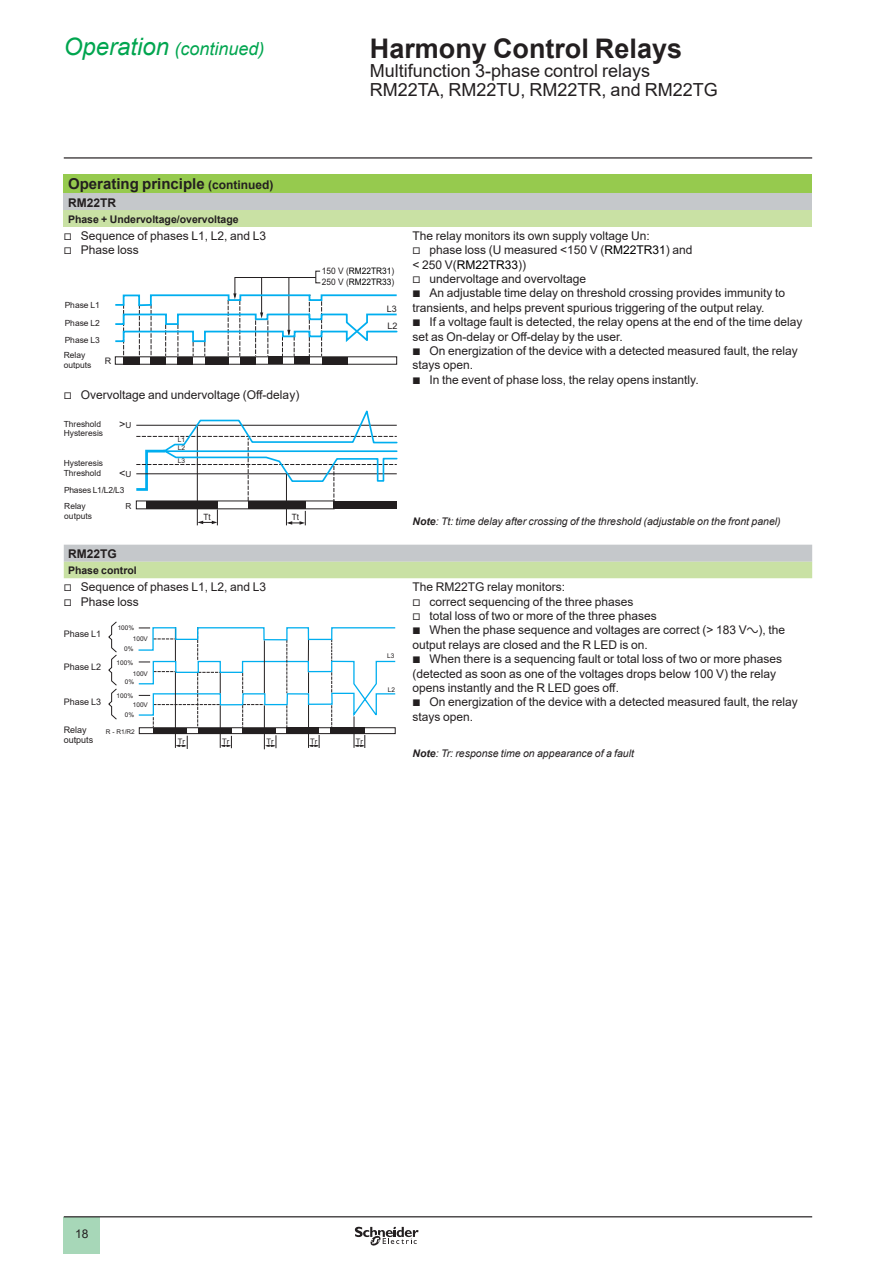
<style>
.page{position:relative;width:893px;height:1263px;background:#fff}
.page>*{position:absolute;margin:0;border:0;box-sizing:border-box;transform-origin:0 0}
.t1{font:700 27px "Arial";color:#231f20}
.t2{font:18px/19px "Arial";color:#231f20}
.t3{font:italic 18px "Arial";color:#00a54f}
.t4{font:700 15px "Arial";color:#231f20}
.t5{font:12px/14.4px "Arial";color:#231f20}
.t6{font:700 12px "Arial";color:#231f20}
.t7{font:11.1px "Arial";color:#231f20}
.t8{font:italic 10.5px "Arial";color:#231f20}
.t9{font:700 10.5px "Arial";color:#231f20}
.t10{font:9px/10.5px "Arial";color:#231f20}
.t11{font:9px/10.8px "Arial";color:#000;scale:.93 1}
.t12{font:8.7px "Arial";color:#231f20;scale:.94 1}
.t13{font:8.4px/9.9px "Arial";color:#231f20}
.t14{font:8.4px/16.5px "Arial";letter-spacing:-.02em;color:#231f20}
.t15{font:8.25px "Arial";color:#231f20}
.t16{font:7.5px "Arial";color:#231f20}
.t17{font:6.6px/8.2px "Arial";color:#231f20}
.t18{font:6.45px/11.1px "Arial";color:#231f20}
.s1{font-size:24px}
.s2{font-size:12px}
.s3{font-family:"Graph Schneider"}
.s4{color:#000}
.s5{color:#231f20}
.s6{font-size:8.25px}
.s7{font-weight:700}
</style>
<div class="page">
<hr style="left:64px;top:157px;width:748px;height:2px;background:#231f20">
<div style="left:64px;top:1217px;width:36px;height:37px;background:#a7d7b8"></div>
<hr style="left:64px;top:1216px;width:748px;height:1px;background:#231f20">
<svg style="left:355px;top:1226px;width:64px;height:20px"></svg>
<div style="left:64px;top:174px;width:748px;height:20px;background:#96ca4e"></div>
<div style="left:64px;top:194px;width:748px;height:17px;background:#c5c8cb"></div>
<div style="left:64px;top:211px;width:748px;height:16px;background:#c9e1a4"></div>
<svg style="left:64px;top:545px;width:748px;height:33px;background:#c7d4b8"></svg>
<svg style="left:198px;top:509px;width:20px;height:16px"></svg>
<hr style="left:197px;top:426px;width:1px;height:99px;background:#231f20">
<svg style="left:287px;top:511px;width:19px;height:14px"></svg>
<hr style="left:286px;top:474px;width:1px;height:51px;background:#231f20">
<div style="left:146px;top:501px;width:72px;height:8px;background:#231f20"></div>
<div style="left:248px;top:501px;width:58px;height:8px;background:#231f20"></div>
<div style="left:334px;top:501px;width:63px;height:8px;background:#231f20"></div>
<div style="left:136px;top:501px;width:198px;height:8px;border:1px solid #231f20"></div>
<svg style="left:135px;top:410px;width:263px;height:91px"></svg>
<div style="left:287px;top:727px;width:32px;height:7px;background:#231f20"></div>
<div style="left:330px;top:727px;width:35px;height:7px;background:#231f20"></div>
<div style="left:153px;top:728px;width:34px;height:6px;background:#231f20"></div>
<div style="left:198px;top:728px;width:33px;height:6px;background:#231f20"></div>
<div style="left:243px;top:728px;width:33px;height:6px;background:#231f20"></div>
<hr style="left:175px;top:672px;width:1px;height:76px;background:#231f20">
<hr style="left:308px;top:705px;width:1px;height:43px;background:#231f20">
<hr style="left:264px;top:705px;width:1px;height:44px;background:#231f20">
<hr style="left:220px;top:705px;width:1px;height:43px;background:#231f20">
<hr style="left:354px;top:716px;width:1px;height:32px;background:#231f20">
<svg style="left:138px;top:627px;width:257px;height:101px"></svg>
<div style="left:139px;top:727px;width:256px;height:7px;border:1px solid #231f20"></div>
<svg style="left:175px;top:736px;width:13px;height:13px"></svg>
<svg style="left:220px;top:736px;width:12px;height:12px"></svg>
<svg style="left:265px;top:735px;width:12px;height:13px"></svg>
<svg style="left:354px;top:735px;width:12px;height:13px"></svg>
<svg style="left:308px;top:735px;width:12px;height:13px"></svg>
<svg style="left:108px;top:621px;width:9px;height:99px"></svg>
<div style="left:123px;top:357px;width:17px;height:7px;background:#231f20"></div>
<div style="left:150px;top:357px;width:16px;height:7px;background:#231f20"></div>
<div style="left:177px;top:357px;width:16px;height:7px;background:#231f20"></div>
<div style="left:205px;top:357px;width:24px;height:7px;background:#231f20"></div>
<div style="left:240px;top:357px;width:16px;height:7px;background:#231f20"></div>
<div style="left:269px;top:356px;width:14px;height:8px;background:#231f20"></div>
<div style="left:294px;top:356px;width:16px;height:8px;background:#231f20"></div>
<div style="left:322px;top:357px;width:25px;height:7px;background:#231f20"></div>
<div style="left:115px;top:357px;width:282px;height:7px;border:1px solid #231f20"></div>
<svg style="left:115px;top:277px;width:283px;height:79px"></svg>
<h2 class="t3" style="left:64px;top:37px;width:202px"><span class="s1">Operation</span> (continued)</h2>
<h1 class="t1" style="left:370px;top:29px;width:314px">Harmony Control Relays</h1>
<h2 class="t2" style="left:370px;top:61px;width:349px">Multifunction 3-phase control relays<br>RM22TA, RM22TU, RM22TR, and RM22TG</h2>
<p class="t4" style="left:68px;top:173px;width:207px">Operating principle <span class="s2">(continued)</span></p>
<p class="t6" style="left:68px;top:194px;width:49px">RM22TR</p>
<p class="t9" style="left:68px;top:212px;width:172px">Phase + Undervoltage/overvoltage</p>
<p class="t5" style="left:64px;top:228px;width:204px"><span class="s3">v</span> Sequence of phases L1, L2, and L3 <span class="s3">v</span> Phase loss</p>
<p class="t5" style="left:412px;top:228px;width:391px">The relay monitors its own supply voltage Un:<br><span class="s3">v</span> phase loss (U measured &lt;150 V (<span class="s4">RM22TR31</span>) and<br>&lt; 250 V(<span class="s4">RM22TR33</span>))<br><span class="s3">v</span> undervoltage and overvoltage<br><span class="s3">b</span> An adjustable time delay on threshold crossing provides immunity to transients, and helps prevent spurious triggering of the output relay.<br><span class="s3">b</span> If a voltage fault is detected, the relay opens at the end of the time delay set as On-delay or Off-delay by the user.<br><span class="s3">b</span> On energization of the device with a detected measured fault, the relay stays open.<br><span class="s3">b</span> In the event of phase loss, the relay opens instantly.</p>
<p class="t11" style="left:322px;top:265px;width:79px"><span class="s5">150 V (</span>RM22TR31<span class="s5">)<br>250 V (</span>RM22TR33<span class="s5">)</span></p>
<p class="t10" style="left:387px;top:301px;width:12px;line-height:16.6px">L3<br>L2</p>
<p class="t13" style="left:65px;top:300px;width:37px">Phase L1</p>
<p class="t13" style="left:65px;top:318px;width:37px">Phase L2</p>
<p class="t13" style="left:65px;top:335px;width:37px">Phase L3</p>
<p class="t13" style="left:64px;top:350px;width:29px">Relay outputs</p>
<p class="t10" style="left:105px;top:355px;width:8px">R</p>
<p class="t5" style="left:64px;top:387px;width:237px"><span class="s3">v</span> Overvoltage and undervoltage (Off-delay)</p>
<p class="t13" style="left:64px;top:419px;width:39px">Threshold</p>
<p class="t13" style="left:64px;top:428px;width:41px">Hysteresis</p>
<p class="t13" style="left:64px;top:458px;width:41px">Hysteresis</p>
<p class="t13" style="left:64px;top:468px;width:39px">Threshold</p>
<p class="t7" style="left:119px;top:416px;width:14px">&gt;<span class="s6">U</span></p>
<p class="t7" style="left:119px;top:466px;width:14px">&lt;<span class="s6">U</span></p>
<p class="t14" style="left:64px;top:482px;width:62px">Phases L1/L2/L3<br>Relay</p>
<p class="t13" style="left:64px;top:511px;width:29px">outputs</p>
<p class="t15" style="left:125px;top:500px;width:7px">R</p>
<p class="t17" style="left:178px;top:435px;width:9px">L1<br>L2</p>
<p class="t17" style="left:178px;top:457px;width:9px">L3</p>
<p class="t12" style="left:204px;top:510px;width:9px">Tt</p>
<p class="t12" style="left:292px;top:511px;width:9px">Tt</p>
<p class="t6" style="left:68px;top:545px;width:50px">RM22TG</p>
<p class="t9" style="left:68px;top:562px;width:70px">Phase control</p>
<p class="t5" style="left:64px;top:580px;width:204px"><span class="s3">v</span> Sequence of phases L1, L2, and L3 <span class="s3">v</span> Phase loss</p>
<p class="t18" style="left:133px;top:622px;width:17px;text-indent:-15px">100%<br>100V</p>
<p class="t18" style="left:133px;top:668px;width:17px">100V</p>
<p class="t18" style="left:133px;top:699px;width:17px">100V</p>
<p class="t10" style="left:64px;top:628px;width:39px">Phase L1</p>
<p class="t10" style="left:64px;top:661px;width:39px">Phase L2</p>
<p class="t10" style="left:64px;top:697px;width:39px">Phase L3</p>
<p class="t10" style="left:64px;top:724px;width:31px">Relay outputs</p>
<p class="t18" style="left:124px;top:643px;width:11px">0%</p>
<p class="t18" style="left:117px;top:657px;width:18px">100%</p>
<p class="t18" style="left:125px;top:676px;width:11px">0%</p>
<p class="t18" style="left:117px;top:690px;width:18px">100%</p>
<p class="t18" style="left:125px;top:709px;width:11px">0%</p>
<p class="t18" style="left:106px;top:726px;width:30px">R - R1/R2</p>
<p class="t16" style="left:178px;top:736px;width:9px">Tr</p>
<p class="t16" style="left:222px;top:736px;width:9px">Tr</p>
<p class="t16" style="left:266px;top:736px;width:9px">Tr</p>
<p class="t16" style="left:310px;top:736px;width:9px">Tr</p>
<p class="t16" style="left:356px;top:736px;width:9px">Tr</p>
<p class="t8" style="left:412px;top:514px;width:370px"><span class="s7">Note</span>: Tt: time delay after crossing of the threshold (adjustable on the front panel)</p>
<p class="t18" style="left:387px;top:650px;width:9px">L3</p>
<p class="t18" style="left:388px;top:684px;width:9px">L2</p>
<p class="t5" style="left:412px;top:580px;width:387px">The RM22TG relay monitors:<br><span class="s3">v</span> correct sequencing of the three phases<br><span class="s3">v</span> total loss of two or more of the three phases<br><span class="s3">b</span> When the phase sequence and voltages are correct (&gt; 183 V<span class="s3">a</span>), the output relays are closed and the R LED is on.<br><span class="s3">b</span> When there is a sequencing fault or total loss of two or more phases (detected as soon as one of the voltages drops below 100 V) the relay opens instantly and the R LED goes off.<br><span class="s3">b</span> On energization of the device with a detected measured fault, the relay stays open.</p>
<p class="t8" style="left:412px;top:746px;width:223px"><span class="s7">Note</span>: Tr: response time on appearance of a fault</p>
<p class="t5" style="left:75px;top:1226px;width:15px">18</p>
</div>
